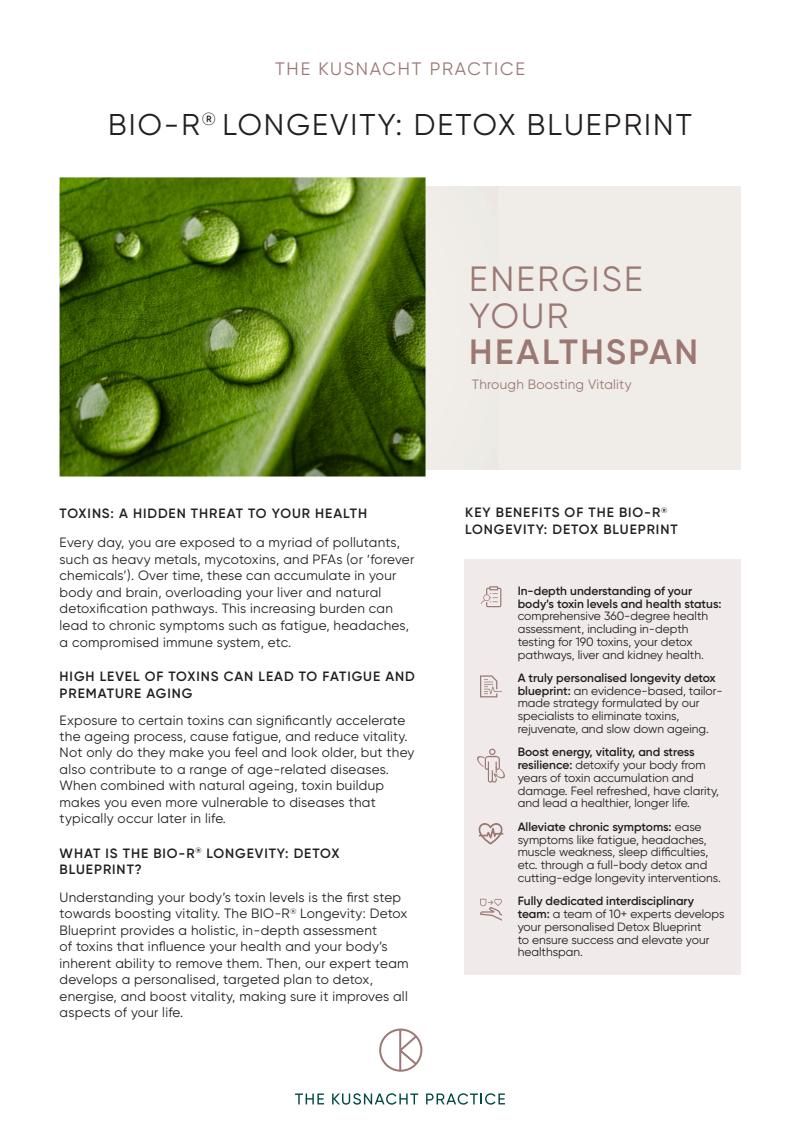
<style>
.page{position:relative;width:800px;height:1136px;background:#fff}
.page>*{position:absolute;margin:0;border:0;box-sizing:border-box;transform-origin:0 0}
.CHAPTER_ALT{font:34.95px "Gilroy";letter-spacing:.07em;color:#9b7874}
.CHAPTER_ALT-2{font:600 34.95px "Gilroy";letter-spacing:.07em;color:#9b7874}
.CHAPTER_ALT-3{font:30px "Gilroy";letter-spacing:.07em;color:#231f20}
.CHAPTER_ALT-4{font:18px "Gilroy";letter-spacing:.1em;color:#9b7874}
.TXT{font:13.5px/16.5px "Gilroy";letter-spacing:.02em;color:#231f20}
.TXT-2{font:600 13.5px/16.5px "Gilroy";letter-spacing:.07em;color:#231f20}
.CHAPTER{font:600 13.5px/16.5px "Gilroy";letter-spacing:.07em;color:#231f20}
.TXT-3{font:13.5px "Gilroy";letter-spacing:.02em;color:#9b7874}
.TXT-4{font:12px/12.8px "Gilroy";color:#231f20}
.s1{font-weight:600}
</style>
<div class="page">
<div style="left:463px;top:559px;width:277px;height:416px;background:#f0eaea"></div>
<svg style="left:480px;top:586px;width:21px;height:21px"></svg>
<svg style="left:480px;top:675px;width:22px;height:22px"></svg>
<svg style="left:480px;top:898px;width:22px;height:22px"></svg>
<svg style="left:295px;top:1093px;width:29px;height:11px"></svg>
<svg style="left:332px;top:1093px;width:86px;height:11px"></svg>
<svg style="left:426px;top:1093px;width:79px;height:11px"></svg>
<svg style="left:379px;top:1028px;width:43px;height:43px"></svg>
<img style="left:60px;top:177px;width:365px;height:299px">
<svg style="left:477px;top:748px;width:28px;height:34px"></svg>
<svg style="left:478px;top:823px;width:26px;height:22px"></svg>
<p class="CHAPTER_ALT-4" style="left:275px;top:58px;width:251px">THE KUSNACHT PRACTICE</p>
<p class="CHAPTER_ALT-3" style="left:108px;top:106px;width:585px">BIO-R<sup>®</sup> LONGEVITY: DETOX BLUEPRINT</p>
<p class="CHAPTER" style="left:60px;top:505px;width:309px">TOXINS: A HIDDEN THREAT TO YOUR HEALTH</p>
<p class="TXT" style="left:60px;top:534px;width:356px">Every day, you are exposed to a myriad of pollutants, such as heavy metals, mycotoxins, and PFAs (or ‘forever chemicals’). Over time, these can accumulate in your body and brain, overloading your liver and natural detoxification pathways. This increasing burden can lead to chronic symptoms such as fatigue, headaches, a compromised immune system, etc.</p>
<p class="TXT-2" style="left:60px;top:668px;width:356px">HIGH LEVEL OF TOXINS CAN LEAD TO FATIGUE AND<br>PREMATURE AGING</p>
<p class="TXT" style="left:60px;top:711px;width:356px">Exposure to certain toxins can significantly accelerate the ageing process, cause fatigue, and reduce vitality.<br>Not only do they make you feel and look older, but they also contribute to a range of age-related diseases.<br>When combined with natural ageing, toxin buildup makes you even more vulnerable to diseases that typically occur later in life.</p>
<p class="TXT-2" style="left:60px;top:844px;width:281px">WHAT IS THE BIO-R<sup>®</sup> LONGEVITY: DETOX<br>BLUEPRINT?</p>
<p class="TXT" style="left:60px;top:888px;width:350px">Understanding your body’s toxin levels is the first step towards boosting vitality. The BIO-R<sup>®</sup> Longevity: Detox Blueprint provides a holistic, in-depth assessment<br>of toxins that influence your health and your body’s inherent ability to remove them. Then, our expert team develops a personalised, targeted plan to detox, energise, and boost vitality, making sure it improves all aspects of your life.</p>
<p class="CHAPTER_ALT" style="left:469px;top:257px;width:175px">ENERGISE</p>
<p class="CHAPTER_ALT" style="left:469px;top:294px;width:100px">YOUR</p>
<p class="CHAPTER_ALT-2" style="left:469px;top:330px;width:230px">HEALTHSPAN</p>
<p class="TXT-3" style="left:471px;top:376px;width:161px">Through Boosting Vitality</p>
<p class="CHAPTER" style="left:465px;top:504px;width:214px">KEY BENEFITS OF THE BIO-R<sup>®<br></sup>LONGEVITY: DETOX BLUEPRINT</p>
<p class="TXT-4" style="left:517px;top:584px;width:205px"><span class="s1">In-depth understanding of your body’s toxin levels and health status: </span>comprehensive 360-degree health assessment, including in-depth testing for 190 toxins, your detox pathways, liver and kidney health.</p>
<p class="TXT-4" style="left:517px;top:671px;width:206px"><span class="s1">A truly personalised longevity detox blueprint:</span> an evidence-based, tailor&shy;made strategy formulated by our specialists to eliminate toxins, rejuvenate, and slow down ageing.</p>
<p class="TXT-4" style="left:517px;top:745px;width:203px"><span class="s1">Boost energy, vitality, and stress resilience:</span> detoxify your body from years of toxin accumulation and damage. Feel refreshed, have clarity, and lead a healthier, longer life.</p>
<p class="TXT-4" style="left:517px;top:820px;width:205px"><span class="s1">Alleviate chronic symptoms:</span> ease symptoms like fatigue, headaches, muscle weakness, sleep difficulties, etc. through a full-body detox and cutting-edge longevity interventions.</p>
<p class="TXT-4" style="left:517px;top:894px;width:208px"><span class="s1">Fully dedicated interdisciplinary team:</span> a team of 10+ experts develops your personalised Detox Blueprint<br>to ensure success and elevate your healthspan.</p>
</div>
